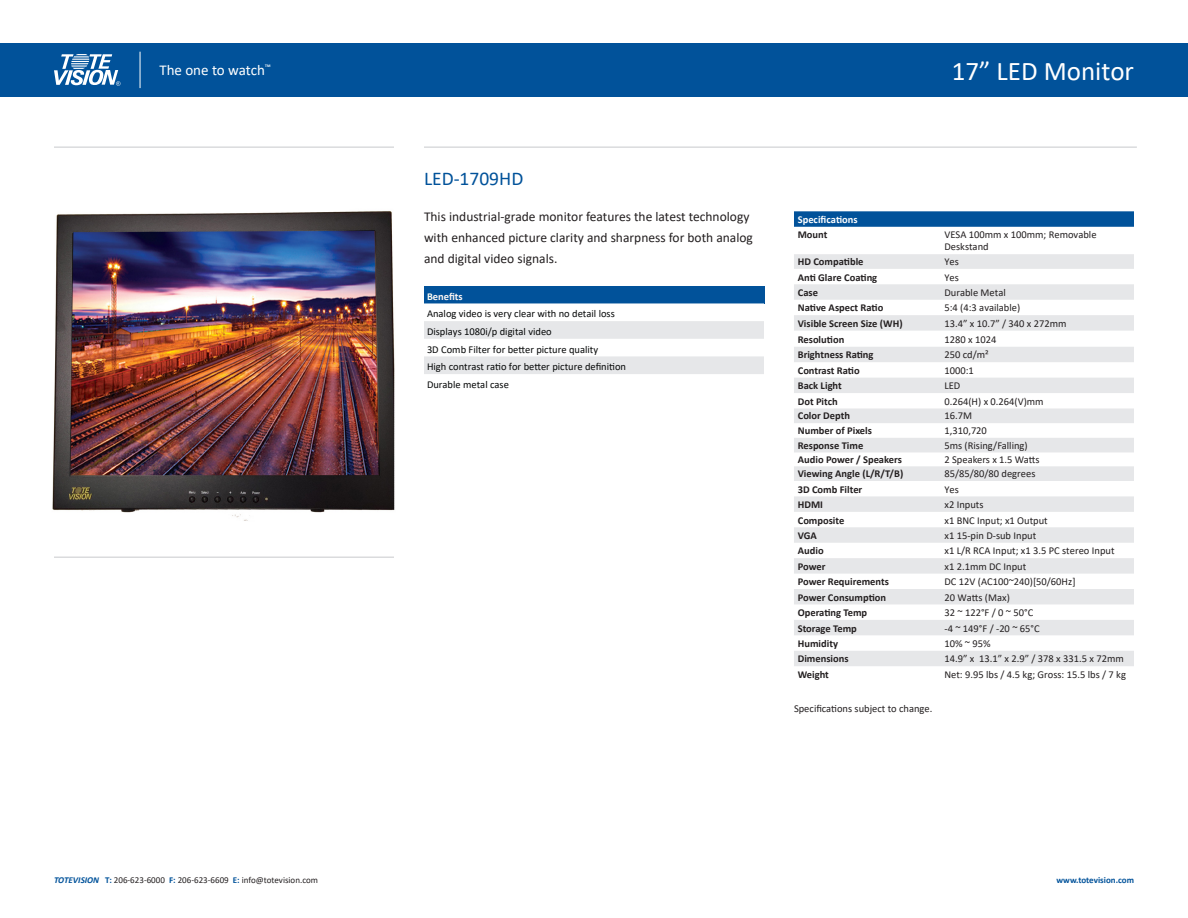
<style>
.page{position:relative;width:1188px;height:918px;background:#fff}
.page>*{position:absolute;margin:0;border:0;box-sizing:border-box;transform-origin:0 0}
.t1{font:27px "Calibri";color:#fff}
.t2{font:19.5px "Calibri";color:#01529a}
.t3{font:15px "Calibri";color:#fff}
.t4{font:13.5px/21px "Calibri";color:#231f20}
.t5{font:10.5px/12px "Calibri";color:#231f20}
.t6{font:700 10.5px "Calibri";color:#231f20}
.t7{font:10.5px "Calibri";color:#060808}
.t8{font:700 10.5px "Calibri";color:#fff}
.t9{font:700 10.5px "Calibri";color:#fef7f4}
.t10{font:9px "Calibri";color:#231f20}
.t11{font:700 9px "Calibri";color:#01529a}
.s1{color:#fffef4}
.s2{font-weight:700;font-style:italic;color:#01529a}
.s3{font-weight:700;color:#01529a}
</style>
<div class="page">
<div style="left:0;top:43px;width:1188px;height:54px;background:#01529a"></div>
<svg style="left:54px;top:54px;width:66px;height:32px"></svg>
<hr style="left:140px;top:52px;width:1px;height:36px;background:#fff">
<svg style="left:794px;top:211px;width:340px;height:16px;background:#09579d"></svg>
<svg style="left:794px;top:254px;width:340px;height:412px;fill:#ecedee"></svg>
<div style="left:424px;top:286px;width:340px;height:17px;background:#01529a"></div>
<svg style="left:424px;top:303px;width:340px;height:71px"></svg>
<hr style="left:54px;top:146px;width:340px;height:2px;background:#dadbdd">
<hr style="left:424px;top:146px;width:713px;height:2px;background:#dadbdd">
<hr style="left:54px;top:557px;width:340px;height:1px;background:#dadbdd">
<img style="left:52px;top:211px;width:343px;height:310px">
<p class="t3" style="left:159px;top:59px;width:113px">The one to watch<sup>™</sup></p>
<p class="t1" style="left:952px;top:52px;width:184px">17” LED Monitor</p>
<p class="t2" style="left:424px;top:165px;width:101px">LED-1709HD</p>
<p class="t4" style="left:424px;top:205px;width:330px">This industrial-grade monitor features the latest technology with enhanced picture clarity and sharpness for both analog and digital video signals.</p>
<p class="t9" style="left:427px;top:289px;width:37px"><span class="s1">B</span>enefits</p>
<p class="t7" style="left:427px;top:307px;width:189px">Analog video is very clear with no detail loss</p>
<p class="t7" style="left:427px;top:324px;width:126px">Displays 1080i/p digital video</p>
<p class="t7" style="left:427px;top:342px;width:173px">3D Comb Filter for better picture quality</p>
<p class="t7" style="left:427px;top:360px;width:201px">High contrast ratio for better picture definition</p>
<p class="t7" style="left:427px;top:377px;width:83px">Durable metal case</p>
<p class="t8" style="left:798px;top:212px;width:61px">Specifications</p>
<p class="t6" style="left:798px;top:228px;width:31px">Mount</p>
<p class="t5" style="left:944px;top:229px;width:154px">VESA 100mm x 100mm; Removable<br>Deskstand</p>
<p class="t6" style="left:798px;top:254px;width:67px">HD Compatible</p>
<p class="t5" style="left:944px;top:255px;width:16px">Yes</p>
<p class="t6" style="left:798px;top:270px;width:81px">Anti Glare Coating</p>
<p class="t5" style="left:944px;top:271px;width:16px">Yes</p>
<p class="t6" style="left:798px;top:285px;width:22px">Case</p>
<p class="t5" style="left:944px;top:286px;width:63px">Durable Metal</p>
<p class="t6" style="left:798px;top:300px;width:87px">Native Aspect Ratio</p>
<p class="t5" style="left:944px;top:302px;width:77px">5:4 (4:3 available)</p>
<p class="t6" style="left:798px;top:316px;width:106px">Visible Screen Size (WH)</p>
<p class="t5" style="left:944px;top:317px;width:124px">13.4” x 10.7” / 340 x 272mm</p>
<p class="t6" style="left:798px;top:332px;width:48px">Resolution</p>
<p class="t5" style="left:944px;top:333px;width:53px">1280 x 1024</p>
<p class="t6" style="left:798px;top:348px;width:77px">Brightness Rating</p>
<p class="t5" style="left:944px;top:349px;width:46px">250 cd/m²</p>
<p class="t6" style="left:798px;top:363px;width:63px">Contrast Ratio</p>
<p class="t5" style="left:944px;top:364px;width:31px">1000:1</p>
<p class="t6" style="left:798px;top:378px;width:46px">Back Light</p>
<p class="t5" style="left:944px;top:380px;width:17px">LED</p>
<p class="t6" style="left:798px;top:394px;width:41px">Dot Pitch</p>
<p class="t5" style="left:944px;top:395px;width:101px">0.264(H) x 0.264(V)mm</p>
<p class="t6" style="left:798px;top:408px;width:54px">Color Depth</p>
<p class="t5" style="left:944px;top:410px;width:29px">16.7M</p>
<p class="t6" style="left:798px;top:423px;width:76px">Number of Pixels</p>
<p class="t5" style="left:944px;top:424px;width:44px">1,310,720</p>
<p class="t6" style="left:798px;top:438px;width:67px">Response Time</p>
<p class="t5" style="left:944px;top:439px;width:85px">5ms (Rising/Falling)</p>
<p class="t6" style="left:798px;top:452px;width:106px">Audio Power / Speakers</p>
<p class="t5" style="left:944px;top:454px;width:97px">2 Speakers x 1.5 Watts</p>
<p class="t6" style="left:798px;top:466px;width:107px">Viewing Angle (L/R/T/B)</p>
<p class="t5" style="left:944px;top:467px;width:93px">85/85/80/80 degrees</p>
<p class="t6" style="left:798px;top:482px;width:66px">3D Comb Filter</p>
<p class="t5" style="left:944px;top:483px;width:16px">Yes</p>
<p class="t6" style="left:798px;top:497px;width:27px">HDMI</p>
<p class="t5" style="left:944px;top:498px;width:41px">x2 Inputs</p>
<p class="t6" style="left:798px;top:513px;width:48px">Composite</p>
<p class="t5" style="left:944px;top:514px;width:105px">x1 BNC Input; x1 Output</p>
<p class="t6" style="left:798px;top:528px;width:21px">VGA</p>
<p class="t5" style="left:944px;top:529px;width:93px">x1 15-pin D-sub Input</p>
<p class="t6" style="left:798px;top:543px;width:27px">Audio</p>
<p class="t5" style="left:944px;top:545px;width:172px">x1 L/R RCA Input; x1 3.5 PC stereo Input</p>
<p class="t6" style="left:798px;top:559px;width:29px">Power</p>
<p class="t5" style="left:944px;top:560px;width:83px">x1 2.1mm DC Input</p>
<p class="t6" style="left:798px;top:574px;width:93px">Power Requirements</p>
<p class="t5" style="left:944px;top:576px;width:133px">DC 12V (AC100~240)[50/60Hz]</p>
<p class="t6" style="left:798px;top:590px;width:90px">Power Consumption</p>
<p class="t5" style="left:944px;top:591px;width:67px">20 Watts (Max)</p>
<p class="t6" style="left:798px;top:605px;width:71px">Operating Temp</p>
<p class="t5" style="left:944px;top:606px;width:90px">32 ~ 122°F / 0 ~ 50°C</p>
<p class="t6" style="left:798px;top:621px;width:61px">Storage Temp</p>
<p class="t5" style="left:944px;top:622px;width:97px">-4 ~ 149°F / -20 ~ 65°C</p>
<p class="t6" style="left:798px;top:636px;width:42px">Humidity</p>
<p class="t5" style="left:944px;top:637px;width:48px">10% ~ 95%</p>
<p class="t6" style="left:798px;top:652px;width:52px">Dimensions</p>
<p class="t5" style="left:944px;top:653px;width:181px">14.9” x 13.1” x 2.9” / 378 x 331.5 x 72mm</p>
<p class="t6" style="left:798px;top:667px;width:33px">Weight</p>
<p class="t5" style="left:944px;top:668px;width:183px">Net: 9.95 lbs / 4.5 kg; Gross: 15.5 lbs / 7 kg</p>
<p class="t5" style="left:794px;top:703px;width:140px">Specifications subject to change.</p>
<p class="t10" style="left:54px;top:874px;width:266px"><span class="s2">TOTEVISION</span> <span class="s3">T:</span> 206-623-6000 <span class="s3">F:</span> 206-623-6609 <span class="s3">E:</span> info@totevision.com</p>
<p class="t11" style="left:1057px;top:874px;width:79px">www.totevision.com</p>
</div>
